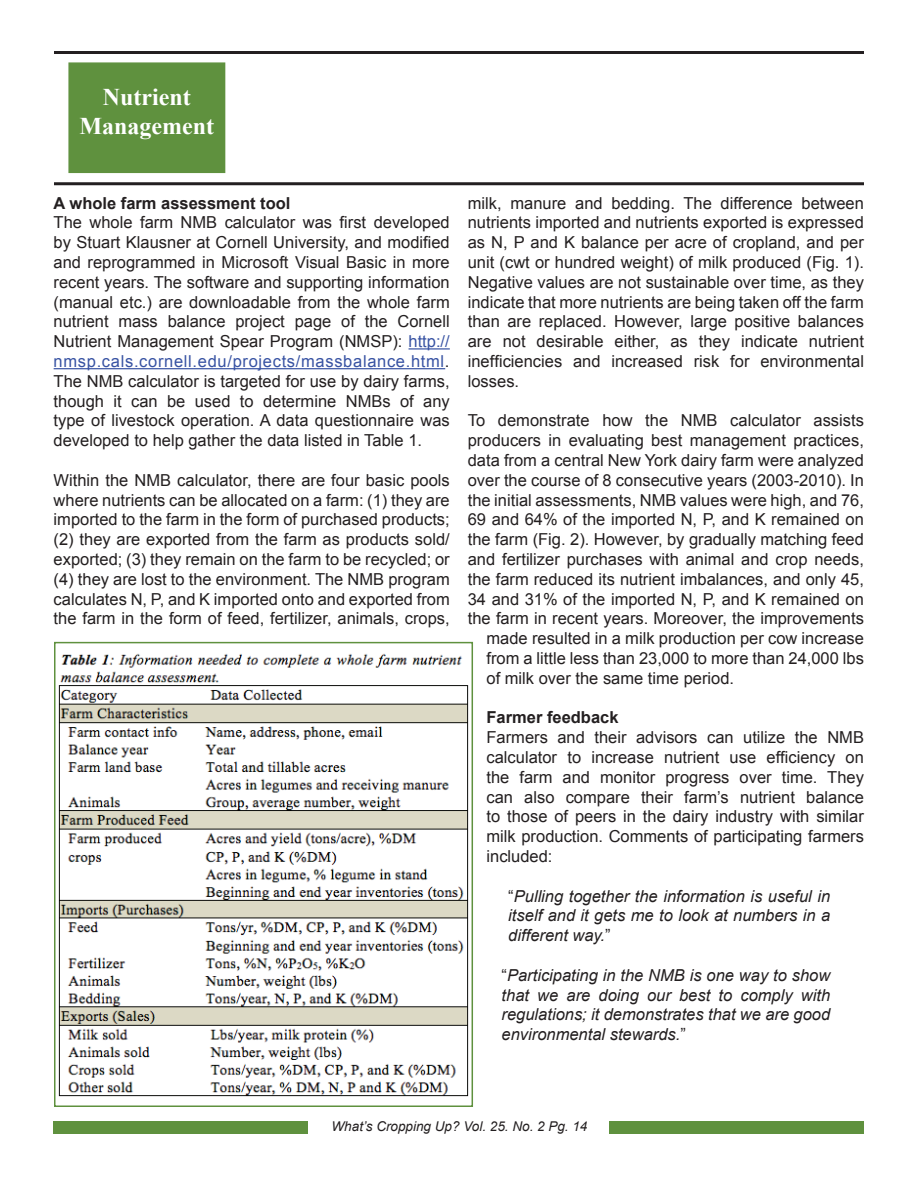
<style>
.page{position:relative;width:918px;height:1188px;background:#fff}
.page>*{position:absolute;margin:0;border:0;box-sizing:border-box;transform-origin:0 0}
.t1{font:700 24px/28.8px "Times New Roman";color:#fff;text-align:center}
.t2{font:16.5px/19.8px "Arial";color:#231f20;text-align:justify}
.t3{font:italic 16.5px/19.8px "Arial";color:#231f20;text-align:justify}
.t4{font:700 16.5px "Arial";color:#231f20}
.t5{font:italic 13.5px "Arial";color:#231f20}
.s1{color:#3853a3}
.s2{font-style:normal}
</style>
<div class="page">
<div style="left:68px;top:62px;width:157px;height:111px;background:#5f913e;border:2px solid #5f913e"></div>
<hr style="left:54px;top:51px;width:810px;height:3px;background:#231f20">
<hr style="left:54px;top:182px;width:810px;height:3px;background:#231f20">
<div style="left:609px;top:1121px;width:255px;height:13px;background:#5f913e"></div>
<div style="left:54px;top:1121px;width:254px;height:13px;background:#5f913e"></div>
<hr style="left:409px;top:348px;width:41px;height:2px;background:#3853a3">
<hr style="left:54px;top:368px;width:391px;height:1px;background:#3853a3">
<img style="left:58px;top:653px;width:411px;height:444px">
<div style="left:54px;top:642px;width:419px;height:465px;border:2px solid #5f913e"></div>
<h1 class="t1" style="left:79px;top:82px;width:136px">Nutrient<br>Management</h1>
<p class="t4" style="left:54px;top:192px;width:238px">A whole farm assessment tool</p>
<p class="t2" style="left:54px;top:213px;width:398px">The whole farm NMB calculator was first developed by Stuart Klausner at Cornell University, and modified and reprogrammed in Microsoft Visual Basic in more recent years. The software and supporting information (manual etc.) are downloadable from the whole farm nutrient mass balance project page of the Cornell Nutrient Management Spear Program (NMSP): <span class="s1">http:// nmsp.cals.cornell.edu/projects/massbalance.html</span>.<br>The NMB calculator is targeted for use by dairy farms, though it can be used to determine NMBs of any type of livestock operation. A data questionnaire was developed to help gather the data listed in Table 1.</p>
<p class="t2" style="left:54px;top:470px;width:398px">Within the NMB calculator, there are four basic pools where nutrients can be allocated on a farm: (1) they are imported to the farm in the form of purchased products; (2) they are exported from the farm as products sold/ exported; (3) they remain on the farm to be recycled; or (4) they are lost to the environment. The NMB program calculates N, P, and K imported onto and exported from the farm in the form of feed, fertilizer, animals, crops,</p>
<p class="t2" style="left:468px;top:193px;width:398px">milk, manure and bedding. The difference between nutrients imported and nutrients exported is expressed as N, P and K balance per acre of cropland, and per unit (cwt or hundred weight) of milk produced (Fig. 1).<br>Negative values are not sustainable over time, as they indicate that more nutrients are being taken off the farm than are replaced. However, large positive balances are not desirable either, as they indicate nutrient inefficiencies and increased risk for environmental losses.</p>
<p class="t2" style="left:468px;top:411px;width:398px">To demonstrate how the NMB calculator assists</p>
<p class="t2" style="left:468px;top:431px;width:398px">producers in evaluating best management practices,</p>
<p class="t2" style="left:468px;top:450px;width:398px">data from a central New York dairy farm were analyzed</p>
<p class="t2" style="left:468px;top:470px;width:398px">over the course of 8 consecutive years (2003-2010). In</p>
<p class="t2" style="left:468px;top:490px;width:398px">the initial assessments, NMB values were high, and 76,</p>
<p class="t2" style="left:468px;top:510px;width:398px">69 and 64% of the imported N, P, and K remained on</p>
<p class="t2" style="left:468px;top:530px;width:398px">the farm (Fig. 2). However, by gradually matching feed</p>
<p class="t2" style="left:468px;top:549px;width:398px">and fertilizer purchases with animal and crop needs,</p>
<p class="t2" style="left:468px;top:569px;width:398px">the farm reduced its nutrient imbalances, and only 45,</p>
<p class="t2" style="left:468px;top:589px;width:398px">34 and 31% of the imported N, P, and K remained on</p>
<p class="t2" style="left:468px;top:609px;width:398px">the farm in recent years. Moreover, the improvements</p>
<p class="t2" style="left:487px;top:629px;width:379px">made resulted in a milk production per cow increase</p>
<p class="t2" style="left:487px;top:648px;width:379px">from a little less than 23,000 to more than 24,000 lbs</p>
<p class="t2" style="left:487px;top:668px;width:249px">of milk over the same time period.</p>
<p class="t4" style="left:487px;top:707px;width:134px">Farmer feedback</p>
<p class="t2" style="left:487px;top:728px;width:379px">Farmers and their advisors can utilize the NMB calculator to increase nutrient use efficiency on the farm and monitor progress over time. They can also compare their farm’s nutrient balance to those of peers in the dairy industry with similar milk production. Comments of participating farmers included:</p>
<p class="t3" style="left:508px;top:886px;width:323px"><span class="s2">“</span>Pulling together the information is useful in itself and it gets me to look at numbers in a different way.<span class="s2">”</span></p>
<p class="t3" style="left:502px;top:965px;width:330px"><span class="s2">“</span>Participating in the NMB is one way to show that we are doing our best to comply with regulations; it demonstrates that we are good environmental stewards.<span class="s2">”</span></p>
<p class="t5" style="left:332px;top:1117px;width:257px">What’s Cropping Up? Vol. 25. No. 2 Pg. 14</p>
</div>
